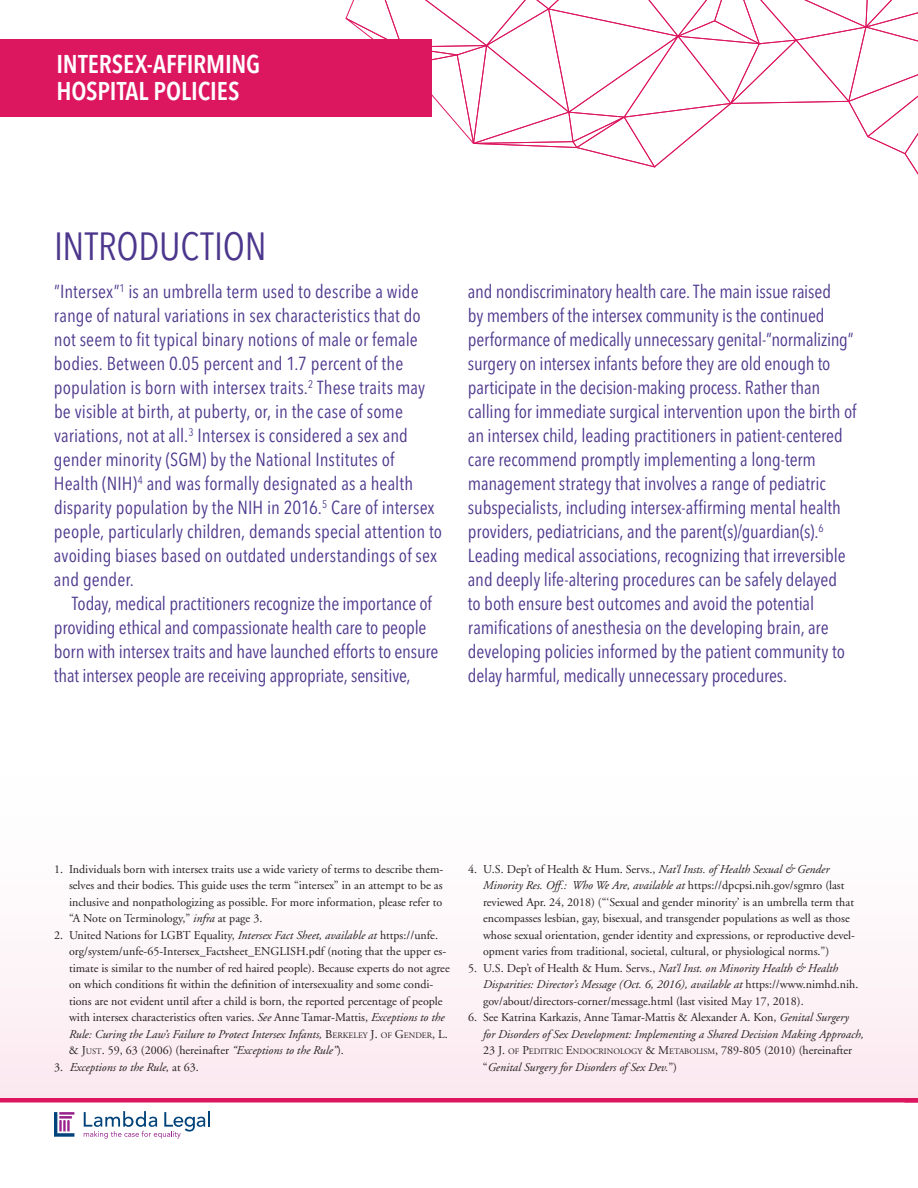
<style>
.page{position:relative;width:918px;height:1188px;background:#fff}
.page>*{position:absolute;margin:0;border:0;box-sizing:border-box;transform-origin:0 0}
.t1{font:condensed 39px "Avenir Next LT Pro";letter-spacing:-.005em;color:#4c378d}
.t2{font:600 condensed 25.5px/27px "Avenir Next LT Pro";letter-spacing:-.005em;color:#fff}
.t3{font:condensed 18.75px/24px "Avenir Next LT Pro";letter-spacing:-.005em;color:#4c378d}
.t4{font:12px/16.5px "Adobe Garamond";color:#231f20}
.t5{font:italic 12px/16.5px "Adobe Garamond";color:#231f20}
.t6{font:8.4px "Adobe Garamond";color:#231f20}
.s1{font-style:italic}
.s2{font-style:inherit}
.s3{font-size:8.4px}
.s4{font-style:normal}
.s5{font-size:12px}
</style>
<div class="page">
<div style="left:0;top:723px;width:918px;height:377px;background:linear-gradient(to right,#fdf7f9,#fdf7f9)"></div>
<svg style="left:345px;top:0;width:573px;height:175px"></svg>
<hr style="left:0;top:1098px;width:918px;height:4px;background:#dc1760">
<div style="left:0;top:39px;width:432px;height:78px;background:#dc1760"></div>
<svg style="left:84px;top:1111px;width:125px;height:28px"></svg>
<svg style="left:54px;top:1112px;width:21px;height:25px"></svg>
<h2 class="t2" style="left:57px;top:50px;width:205px">INTERSEX-AFFIRMING<br>HOSPITAL POLICIES</h2>
<h1 class="t1" style="left:54px;top:223px;width:214px">INTRODUCTION</h1>
<p class="t3" style="left:54px;top:279px;width:390px">”Intersex”<sup>1</sup> is an umbrella term used to describe a wide range of natural variations in sex characteristics that do not seem to fit typical binary notions of male or female bodies. Between 0.05 percent and 1.7 percent of the population is born with intersex traits.<sup>2</sup> These traits may be visible at birth, at puberty, or, in the case of some variations, not at all.<sup>3</sup> Intersex is considered a sex and gender minority (SGM) by the National Institutes of Health (NIH)<sup>4</sup> and was formally designated as a health disparity population by the NIH in 2016.<sup>5</sup> Care of intersex people, particularly children, demands special attention to avoiding biases based on outdated understandings of sex and gender.</p>
<p class="t3" style="left:54px;top:591px;width:386px;text-indent:18px">Today, medical practitioners recognize the importance of providing ethical and compassionate health care to people born with intersex traits and have launched efforts to ensure that intersex people are receiving appropriate, sensitive,</p>
<p class="t3" style="left:468px;top:279px;width:390px">and nondiscriminatory health care. The main issue raised<br>by members of the intersex community is the continued performance of medically unnecessary genital-”normalizing” surgery on intersex infants before they are old enough to participate in the decision-making process. Rather than calling for immediate surgical intervention upon the birth of an intersex child, leading practitioners in patient-centered care recommend promptly implementing a long-term management strategy that involves a range of pediatric subspecialists, including intersex-affirming mental health providers, pediatricians, and the parent(s)/guardian(s).<sup>6<br></sup>Leading medical associations, recognizing that irreversible and deeply life-altering procedures can be safely delayed<br>to both ensure best outcomes and avoid the potential ramifications of anesthesia on the developing brain, are developing policies informed by the patient community to delay harmful, medically unnecessary procedures.</p>
<p class="t4" style="left:69px;top:861px;width:376px;text-align:justify;text-indent:-15px">1. Individuals born with intersex traits use a wide variety of terms to describe them&shy;selves and their bodies. This guide uses the term “intersex” in an attempt to be as inclusive and nonpathologizing as possible. For more information, please refer to “A Note on Terminology,” <span class="s1">infra</span> at page 3.</p>
<p class="t4" style="left:69px;top:927px;width:382px;text-indent:-15px">2. United Nations for LGBT Equality, <span class="s1">Intersex Fact Sheet, available at</span> https://unfe. org/system/unfe-65-Intersex_Factsheet_ENGLISH.pdf (noting that the upper es&shy;timate is similar to the number of red haired people). Because experts do not agree on which conditions fit within the definition of intersexuality and some condi&shy;tions are not evident until after a child is born, the reported percentage of people with intersex characteristics often varies. <span class="s1">See</span> Anne Tamar-Mattis, <span class="s1">Exceptions to the Rule: Curing the Law’s Failure to Protect Intersex Infants,</span> <span class="s2">B</span><span class="s3">ERKELEY</span> <span class="s2">J.</span> <span class="s3">OF</span> <span class="s2">G</span><span class="s3">ENDER</span><span class="s2">, L. &amp; J</span><span class="s3">UST</span><span class="s2">.</span> 59, 63 (2006) (hereinafter <span class="s1">“Exceptions to the Rule”</span>).</p>
<p class="t5" style="left:54px;top:1059px;width:146px"><span class="s4">3.</span> Exceptions to the Rule, <span class="s4">at 63.</span></p>
<p class="t4" style="left:483px;top:861px;width:374px;text-indent:-15px">4. U.S. Dep’t of Health &amp; Hum. Servs., <span class="s1">Nat’l Insts. of Health Sexual &amp; Gender Minority Res. Off.: Who We Are, available at</span> https://dpcpsi.nih.gov/sgmro (last reviewed Apr. 24, 2018) (“‘Sexual and gender minority’ is an umbrella term that encompasses lesbian, gay, bisexual, and transgender populations as well as those whose sexual orientation, gender identity and expressions, or reproductive devel&shy;opment varies from traditional, societal, cultural, or physiological norms.”)</p>
<p class="t4" style="left:483px;top:960px;width:377px;text-indent:-15px">5. U.S. Dep’t of Health &amp; Hum. Servs., <span class="s1">Nat’l Inst. on Minority Health &amp; Health<br>Disparities: Director’s Message (Oct. 6, 2016), available at</span> https://www.nimhd.nih. gov/about/directors-corner/message.html (last visited May 17, 2018).</p>
<p class="t5" style="left:483px;top:1010px;width:382px;text-indent:-15px"><span class="s4">6. See Katrina Karkazis, Anne Tamar-Mattis &amp; Alexander A. Kon,</span> Genital Surgery for Disorders of Sex Development: Implementing a Shared Decision Making Approach,</p>
<p class="t6" style="left:483px;top:1047px;width:371px"><span class="s5">23</span> <span class="s5">J.</span> OF <span class="s5">P</span>EDITRIC <span class="s5">E</span>NDOCRINOLOGY <span class="s5">&amp; M</span>ETABOLISM<span class="s5">, 789-805 (2010) (hereinafter</span></p>
<p class="t5" style="left:483px;top:1059px;width:196px"><span class="s4">“</span>Genital Surgery for Disorders of Sex Dev.<span class="s4">”)</span></p>
</div>
